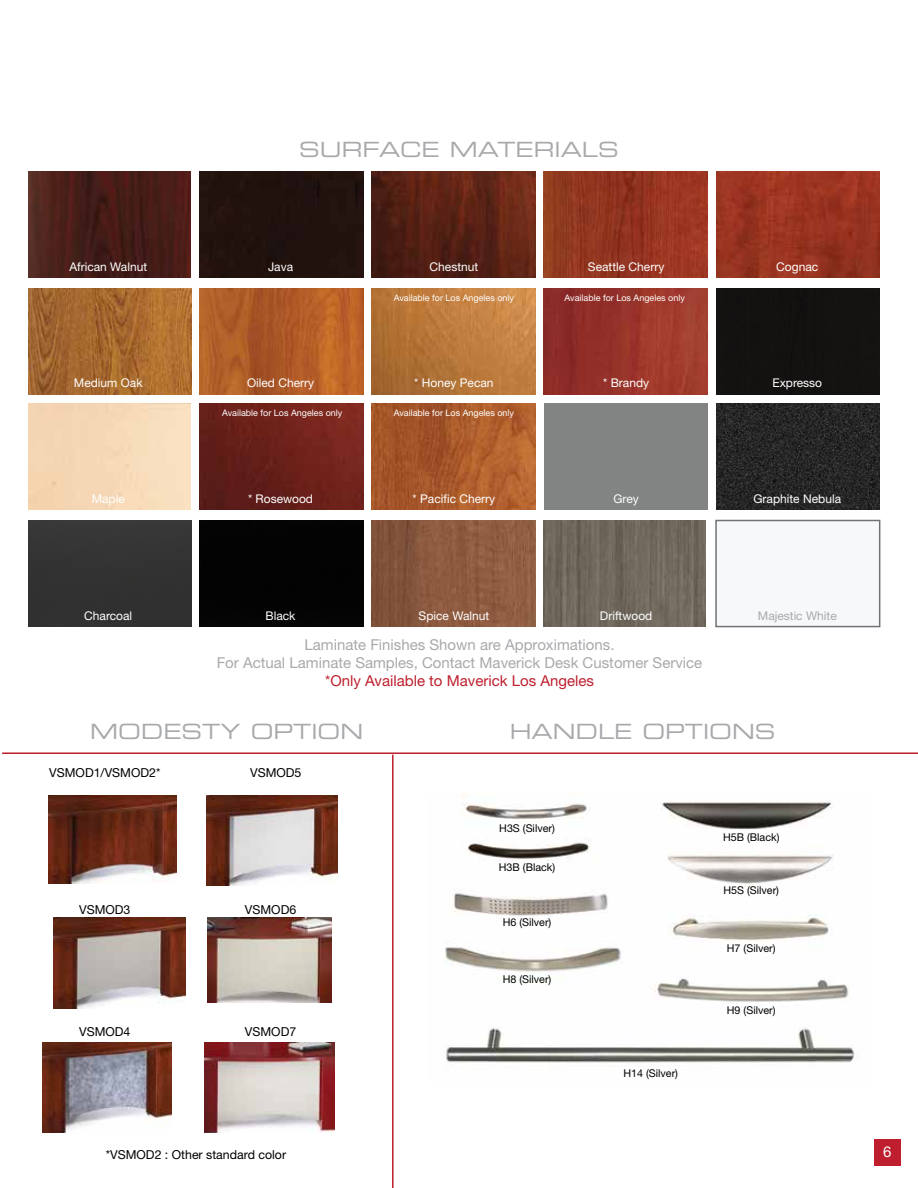
<style>
.page{position:relative;width:918px;height:1188px;background:#fff}
.page>*{position:absolute;margin:0;border:0;box-sizing:border-box;transform-origin:0 0}
.t1{font:21px "Eurostile Extended Two";color:#a7a9ac}
.t2{font:15px/18px "Helvetica Neue";color:#a7a9ac;text-align:center}
.t3{font:15px "Helvetica Neue";color:#be1e2d}
.t4{font:15px "Helvetica Neue";color:#fff}
.t5{font:12.3px "Helvetica Neue";color:#000}
.t6{font:12px "Helvetica Neue";color:#fff}
.t7{font:12px "Helvetica Neue";color:#a7a9ac}
.t8{font:10.8px "Helvetica Neue";color:#000}
.t9{font:9px "Helvetica Neue";color:#fff}
</style>
<div class="page">
<img style="left:204px;top:1042px;width:130px;height:90px">
<img style="left:208px;top:917px;width:123px;height:86px">
<img style="left:54px;top:918px;width:132px;height:91px">
<img style="left:42px;top:1042px;width:130px;height:90px">
<img style="left:206px;top:795px;width:131px;height:90px">
<img style="left:49px;top:795px;width:128px;height:89px">
<div style="left:875px;top:1139px;width:26px;height:27px;background:#be1e2d"></div>
<img style="left:28px;top:172px;width:163px;height:106px">
<div style="left:200px;top:172px;width:163px;height:106px;background:#21120d"></div>
<img style="left:372px;top:172px;width:163px;height:106px">
<img style="left:544px;top:172px;width:164px;height:106px">
<img style="left:716px;top:172px;width:164px;height:106px">
<img style="left:28px;top:288px;width:164px;height:107px">
<img style="left:200px;top:288px;width:163px;height:107px">
<img style="left:544px;top:288px;width:164px;height:107px">
<div style="left:716px;top:288px;width:164px;height:107px;background:#141111"></div>
<img style="left:372px;top:288px;width:163px;height:107px">
<img style="left:716px;top:404px;width:164px;height:106px">
<div style="left:544px;top:404px;width:164px;height:106px;background:#828383"></div>
<img style="left:372px;top:404px;width:163px;height:105px">
<img style="left:200px;top:404px;width:164px;height:106px">
<div style="left:715px;top:520px;width:165px;height:107px;background:#f7f8f9;border:2px solid #717275"></div>
<img style="left:372px;top:521px;width:163px;height:106px">
<div style="left:28px;top:521px;width:164px;height:106px;background:#323232"></div>
<div style="left:200px;top:520px;width:164px;height:107px;background:#030303"></div>
<img style="left:544px;top:521px;width:162px;height:106px">
<img style="left:445px;top:794px;width:413px;height:269px">
<hr style="left:2px;top:752px;width:916px;height:2px;background:#be1e2d">
<hr style="left:392px;top:755px;width:2px;height:433px;background:#be1e2d">
<h1 class="t1" style="left:299px;top:135px;width:321px">SURFACE MATERIALS</h1>
<p class="t6" style="left:69px;top:259px;width:79px">African Walnut</p>
<p class="t6" style="left:268px;top:259px;width:27px">Java</p>
<p class="t6" style="left:430px;top:259px;width:50px">Chestnut</p>
<p class="t6" style="left:588px;top:259px;width:78px">Seattle Cherry</p>
<p class="t6" style="left:776px;top:259px;width:43px">Cognac</p>
<p class="t9" style="left:394px;top:292px;width:122px">Available for Los Angeles only</p>
<p class="t9" style="left:565px;top:292px;width:122px">Available for Los Angeles only</p>
<p class="t6" style="left:74px;top:376px;width:70px">Medium Oak</p>
<p class="t6" style="left:247px;top:376px;width:69px">Oiled Cherry</p>
<p class="t6" style="left:414px;top:376px;width:81px">* Honey Pecan</p>
<p class="t6" style="left:603px;top:376px;width:48px">* Brandy</p>
<p class="t6" style="left:772px;top:376px;width:51px">Expresso</p>
<p class="t9" style="left:222px;top:407px;width:122px">Available for Los Angeles only</p>
<p class="t9" style="left:394px;top:407px;width:122px">Available for Los Angeles only</p>
<p class="t6" style="left:92px;top:492px;width:35px">Maple</p>
<p class="t6" style="left:248px;top:492px;width:67px">* Rosewood</p>
<p class="t6" style="left:413px;top:492px;width:84px">* Pacific Cherry</p>
<p class="t6" style="left:613px;top:492px;width:27px">Grey</p>
<p class="t6" style="left:754px;top:492px;width:89px">Graphite Nebula</p>
<p class="t6" style="left:84px;top:608px;width:50px">Charcoal</p>
<p class="t6" style="left:266px;top:608px;width:31px">Black</p>
<p class="t6" style="left:419px;top:608px;width:72px">Spice Walnut</p>
<p class="t6" style="left:600px;top:608px;width:54px">Driftwood</p>
<p class="t7" style="left:758px;top:608px;width:80px">Majestic White</p>
<p class="t2" style="left:217px;top:636px;width:487px">Laminate Finishes Shown are Approximations.<br>For Actual Laminate Samples, Contact Maverick Desk Customer Service</p>
<p class="t3" style="left:325px;top:672px;width:270px">*Only Available to Maverick Los Angeles</p>
<h1 class="t1" style="left:90px;top:717px;width:275px">MODESTY OPTION</h1>
<h1 class="t1" style="left:510px;top:717px;width:267px">HANDLE OPTIONS</h1>
<p class="t5" style="left:49px;top:765px;width:113px">VSMOD1/VSMOD2*</p>
<p class="t5" style="left:250px;top:765px;width:53px">VSMOD5</p>
<p class="t5" style="left:79px;top:903px;width:53px">VSMOD3</p>
<p class="t5" style="left:79px;top:1024px;width:53px">VSMOD4</p>
<p class="t5" style="left:245px;top:903px;width:53px">VSMOD6</p>
<p class="t5" style="left:245px;top:1024px;width:53px">VSMOD7</p>
<p class="t8" style="left:499px;top:822px;width:57px">H3S (Silver)</p>
<p class="t8" style="left:499px;top:861px;width:58px">H3B (Black)</p>
<p class="t8" style="left:503px;top:916px;width:50px">H6 (Silver)</p>
<p class="t8" style="left:503px;top:973px;width:50px">H8 (Silver)</p>
<p class="t8" style="left:623px;top:1067px;width:56px">H14 (Silver)</p>
<p class="t8" style="left:723px;top:831px;width:58px">H5B (Black)</p>
<p class="t8" style="left:723px;top:884px;width:57px">H5S (Silver)</p>
<p class="t8" style="left:727px;top:941px;width:50px">H7 (Silver)</p>
<p class="t8" style="left:727px;top:1003px;width:50px">H9 (Silver)</p>
<p class="t5" style="left:106px;top:1148px;width:182px">*VSMOD2 : Other standard color</p>
<p class="t4" style="left:883px;top:1143px;width:10px">6</p>
</div>
